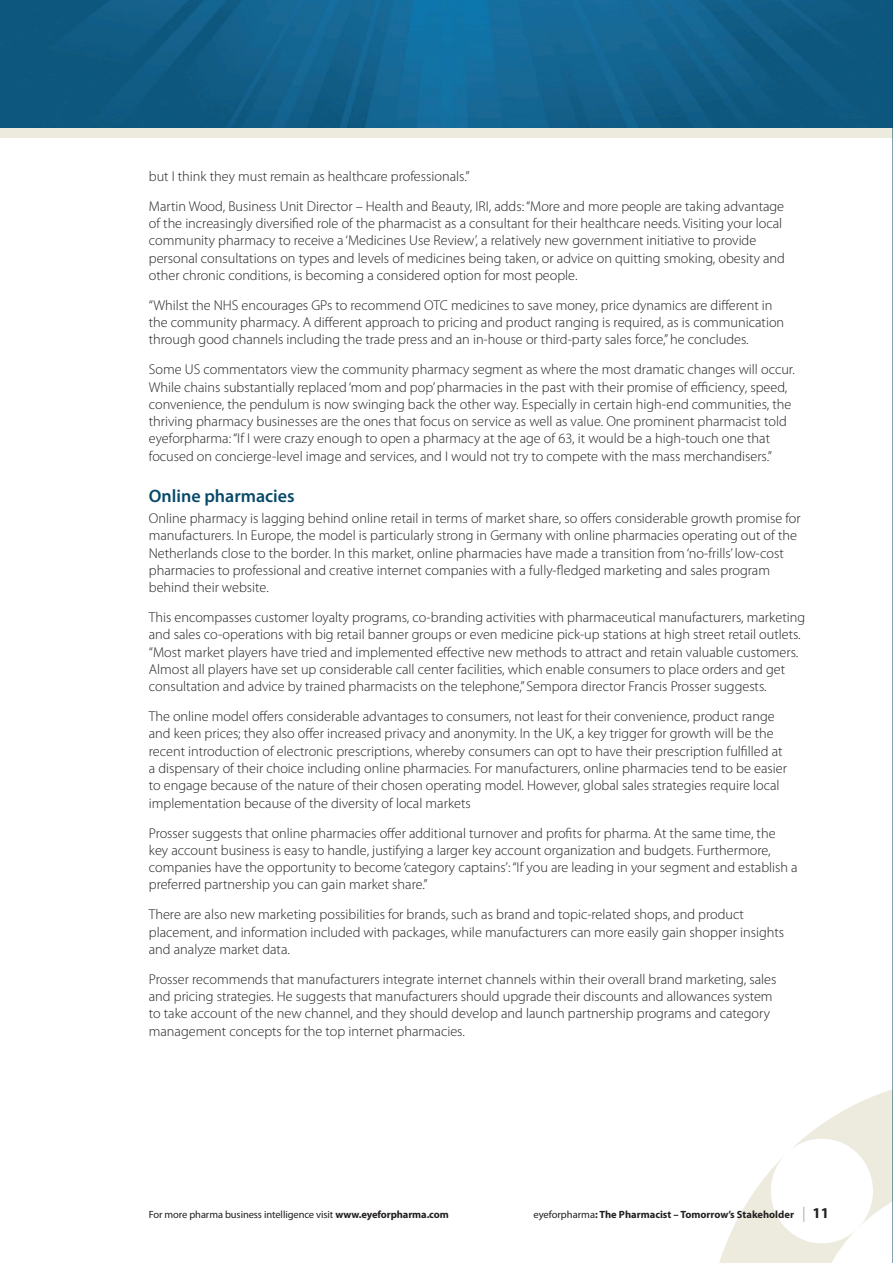
<style>
.page{position:relative;width:893px;height:1263px;background:#fff}
.page>*{position:absolute;margin:0;border:0;box-sizing:border-box;transform-origin:0 0}
.t1{font:600 18px "Myriad Pro";color:#074969}
.t2{font:300 14.25px/17.2px "Myriad Pro";color:#231f20}
.t3{font:10.5px "Myriad Pro";letter-spacing:-.01em;color:#231f20}
.t4{font:700 10.5px "Myriad Pro";color:#231f20}
.s1{font-weight:700}
.s2{font-weight:400}
.s3{font-weight:300;font-size:15px}
.s4{font-size:15px}
</style>
<div class="page">
<svg style="left:719px;top:1089px;width:173px;height:174px"></svg>
<div style="left:0;top:0;width:893px;height:138px;background:#ecebde"></div>
<img style="left:0;top:0;width:892px;height:128px">
<hr style="left:892px;top:0;width:1px;height:1263px;background:#074969">
<p class="t2" style="left:149px;top:161px;width:637px;line-height:30px">but I think they must remain as healthcare professionals.”<br>Martin Wood, Business Unit Director – Health and Beauty, IRI, adds: “More and more people are taking advantage</p>
<p class="t2" style="left:149px;top:215px;width:638px">of the increasingly diversified role of the pharmacist as a consultant for their healthcare needs. Visiting your local community pharmacy to receive a ‘Medicines Use Review’, a relatively new government initiative to provide personal consultations on types and levels of medicines being taken, or advice on quitting smoking, obesity and other chronic conditions, is becoming a considered option for most people.</p>
<p class="t2" style="left:149px;top:297px;width:637px">“Whilst the NHS encourages GPs to recommend OTC medicines to save money, price dynamics are different in the community pharmacy. A different approach to pricing and product ranging is required, as is communication through good channels including the trade press and an in-house or third-party sales force,” he concludes.</p>
<p class="t2" style="left:149px;top:361px;width:646px">Some US commentators view the community pharmacy segment as where the most dramatic changes will occur.<br>While chains substantially replaced ‘mom and pop’ pharmacies in the past with their promise of efficiency, speed, convenience, the pendulum is now swinging back the other way. Especially in certain high-end communities, the thriving pharmacy businesses are the ones that focus on service as well as value. One prominent pharmacist told eyeforpharma: “If I were crazy enough to open a pharmacy at the age of 63, it would be a high-touch one that focused on concierge-level image and services, and I would not try to compete with the mass merchandisers.”</p>
<p class="t1" style="left:149px;top:484px;width:147px">Online pharmacies</p>
<p class="t2" style="left:149px;top:510px;width:653px">Online pharmacy is lagging behind online retail in terms of market share, so offers considerable growth promise for manufacturers. In Europe, the model is particularly strong in Germany with online pharmacies operating out of the Netherlands close to the border. In this market, online pharmacies have made a transition from ‘no-frills’ low-cost pharmacies to professional and creative internet companies with a fully-fledged marketing and sales program behind their website.</p>
<p class="t2" style="left:149px;top:609px;width:658px">This encompasses customer loyalty programs, co-branding activities with pharmaceutical manufacturers, marketing and sales co-operations with big retail banner groups or even medicine pick-up stations at high street retail outlets. “Most market players have tried and implemented effective new methods to attract and retain valuable customers.<br>Almost all players have set up considerable call center facilities, which enable consumers to place orders and get consultation and advice by trained pharmacists on the telephone,” Sempora director Francis Prosser suggests.</p>
<p class="t2" style="left:149px;top:708px;width:639px">The online model offers considerable advantages to consumers, not least for their convenience, product range and keen prices; they also offer increased privacy and anonymity. In the UK, a key trigger for growth will be the recent introduction of electronic prescriptions, whereby consumers can opt to have their prescription fulfilled at a dispensary of their choice including online pharmacies. For manufacturers, online pharmacies tend to be easier to engage because of the nature of their chosen operating model. However, global sales strategies require local implementation because of the diversity of local markets</p>
<p class="t2" style="left:149px;top:824px;width:650px">Prosser suggests that online pharmacies offer additional turnover and profits for pharma. At the same time, the key account business is easy to handle, justifying a larger key account organization and budgets. Furthermore, companies have the opportunity to become ‘category captains’: “If you are leading in your segment and establish a preferred partnership you can gain market share.”</p>
<p class="t2" style="left:149px;top:906px;width:637px">There are also new marketing possibilities for brands, such as brand and topic-related shops, and product placement, and information included with packages, while manufacturers can more easily gain shopper insights and analyze market data.</p>
<p class="t2" style="left:149px;top:971px;width:629px">Prosser recommends that manufacturers integrate internet channels within their overall brand marketing, sales and pricing strategies. He suggests that manufacturers should upgrade their discounts and allowances system to take account of the new channel, and they should develop and launch partnership programs and category management concepts for the top internet pharmacies.</p>
<p class="t3" style="left:149px;top:1208px;width:301px">For more pharma business intelligence visit <span class="s1">www.eyeforpharma.com</span></p>
<p class="t4" style="left:533px;top:1207px;width:297px"><span class="s2">eyeforpharma</span>: The Pharmacist – Tomorrow’s Stakeholder <span class="s3">|</span> <span class="s4">11</span></p>
</div>
